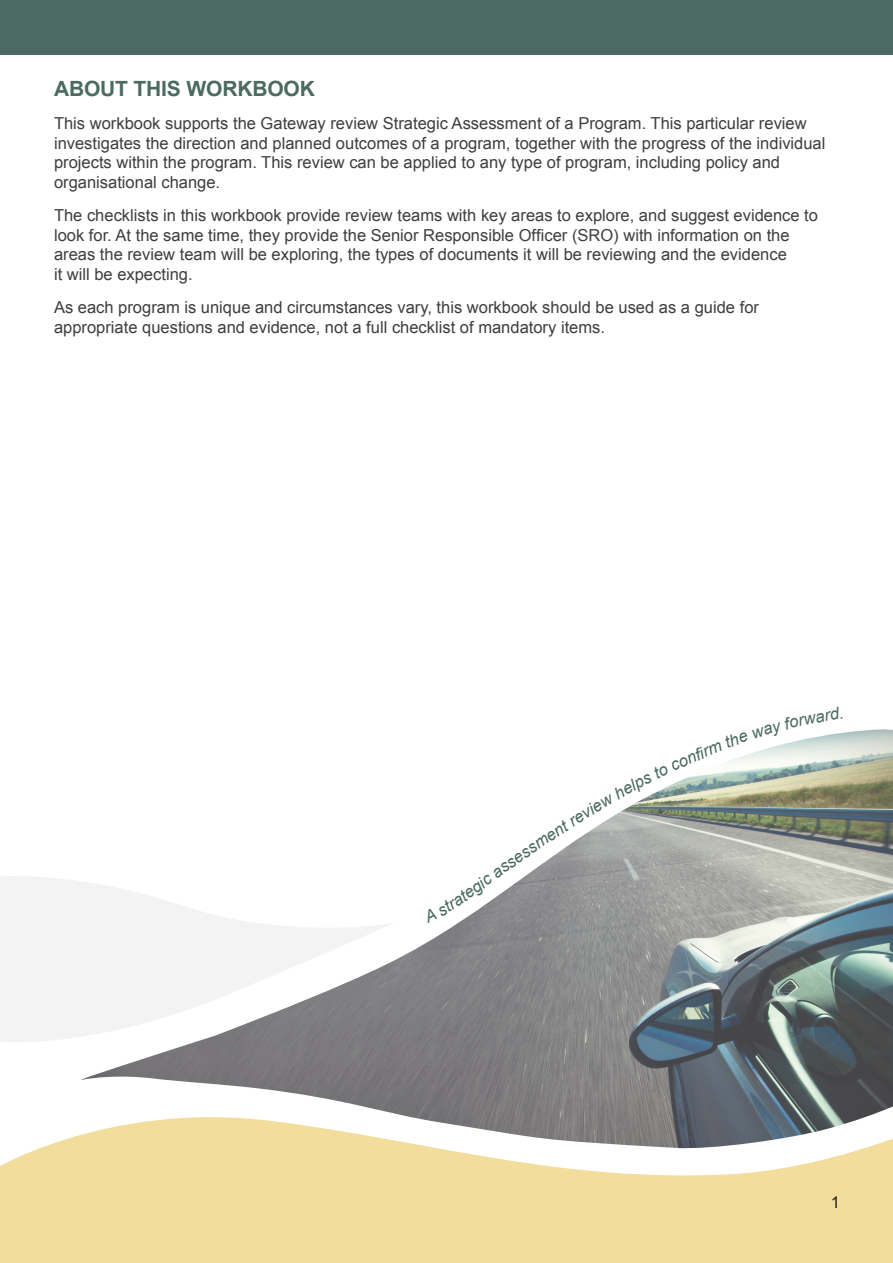
<style>
.page{position:relative;width:893px;height:1263px;background:#fff}
.page>*{position:absolute;margin:0;border:0;box-sizing:border-box;transform-origin:0 0}
.Body{font:700 21px "Arial";letter-spacing:-.01em;color:#4b6a61}
.Body-2{font:16.5px/19.8px "Arial";color:#3e3e3f}
.t1{font:italic 16.5px "Arial";color:#4b6a61}
.t2{font:16.5px "Arial";color:#231f20}
</style>
<div class="page">
<img style="left:81px;top:729px;width:812px;height:369px">
<svg style="left:0;top:863px;width:395px;height:192px;fill:#f3f3f3"></svg>
<svg style="left:0;top:1098px;width:893px;height:165px;fill:#f2dd9c"></svg>
<div style="left:0;top:0;width:893px;height:54px;background:#4b6a61"></div>
<svg style="left:423px;top:887px;width:53px;height:36px"></svg>
<svg style="left:506px;top:729px;width:337px;height:139px"></svg>
<p class="Body" style="left:54px;top:75px;width:262px">ABOUT THIS WORKBOOK</p>
<p class="Body-2" style="left:54px;top:113px;width:773px">This workbook supports the Gateway review Strategic Assessment of a Program. This particular review investigates the direction and planned outcomes of a program, together with the progress of the individual projects within the program. This review can be applied to any type of program, including policy and organisational change.</p>
<p class="Body-2" style="left:54px;top:205px;width:766px">The checklists in this workbook provide review teams with key areas to explore, and suggest evidence to look for. At the same time, they provide the Senior Responsible Officer (SRO) with information on the areas the review team will be exploring, the types of documents it will be reviewing and the evidence<br>it will be expecting.</p>
<p class="Body-2" style="left:54px;top:297px;width:706px">As each program is unique and circumstances vary, this workbook should be used as a guide for appropriate questions and evidence, not a full checklist of mandatory items.</p>
<p class="t1" style="left:466px;top:881px;width:45px;rotate:-36deg">gic as</p>
<p class="t2" style="left:831px;top:1191px;width:11px">1</p>
</div>
